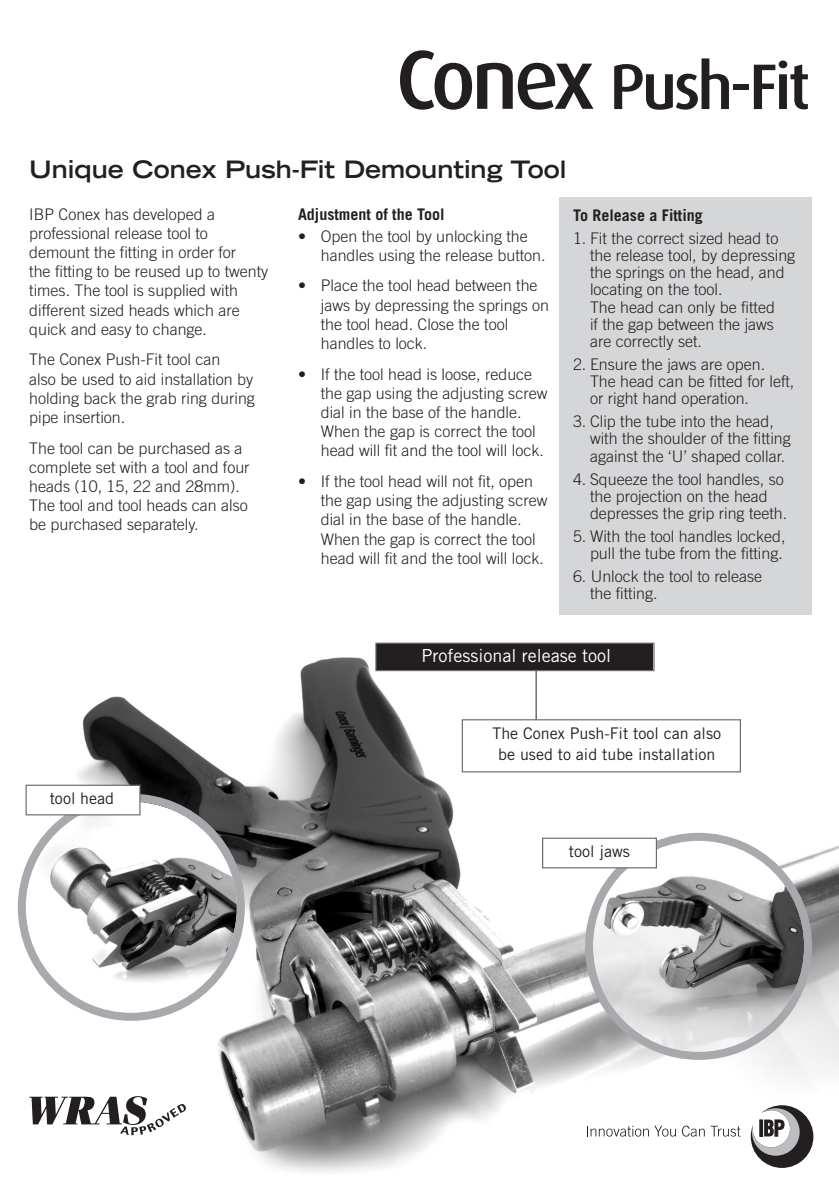
<style>
.page{position:relative;width:839px;height:1192px;background:#fff}
.page>*{position:absolute;margin:0;border:0;box-sizing:border-box;transform-origin:0 0}
.t1{font:500 64.4px "Dax";letter-spacing:-.05em;color:#231f20}
.t2{font:700 expanded 24px "Trade Gothic LH";color:#231f20}
.t3{font:18px "Trade Gothic";color:#fff}
.t4{font:300 16px/19.2px "Trade Gothic";color:#231f20}
.t5{font:16px/20.8px "Trade Gothic";color:#231f20;text-align:center}
.t6{font:700 16px "Trade Gothic";color:#231f20}
.s1{font-size:83.8px}
</style>
<div class="page">
<img style="left:25px;top:642px;width:814px;height:531px">
<div style="left:559px;top:197px;width:253px;height:418px;background:#d5d6d8"></div>
<svg style="left:585px;top:832px;width:227px;height:227px"></svg>
<svg style="left:18px;top:793px;width:227px;height:227px"></svg>
<div style="left:543px;top:838px;width:112px;height:29px;background:#fff"></div>
<div style="left:542px;top:837px;width:115px;height:31px;border:1px solid #6c6d70"></div>
<div style="left:27px;top:785px;width:112px;height:29px;background:#fff"></div>
<div style="left:26px;top:784px;width:114px;height:31px;border:1px solid #6c6d70"></div>
<hr style="left:535px;top:665px;width:1px;height:56px;background:#231f20">
<div style="left:376px;top:643px;width:277px;height:27px;background:#231f20"></div>
<div style="left:375px;top:642px;width:279px;height:29px;border:1px solid #6c6d70"></div>
<div style="left:463px;top:720px;width:276px;height:51px;background:#fff"></div>
<div style="left:461px;top:719px;width:280px;height:53px;border:1px solid #6c6d70"></div>
<svg style="left:750px;top:1104px;width:63px;height:63px"></svg>
<svg style="left:586px;top:1125px;width:90px;height:11px"></svg>
<svg style="left:682px;top:1125px;width:22px;height:11px"></svg>
<svg style="left:710px;top:1125px;width:30px;height:11px"></svg>
<svg style="left:29px;top:1095px;width:157px;height:40px"></svg>
<h1 class="t1" style="left:396px;top:51px;width:416px"><span class="s1">Conex</span> Push-Fit</h1>
<h2 class="t2" style="left:29px;top:160px;width:539px">Unique Conex Push-Fit Demounting Tool</h2>
<p class="t4" style="left:29px;top:205px;width:240px">IBP Conex has developed a professional release tool to demount the fitting in order for<br>the fitting to be reused up to twenty times. The tool is supplied with different sized heads which are quick and easy to change.</p>
<p class="t4" style="left:29px;top:351px;width:227px">The Conex Push-Fit tool can<br>also be used to aid installation by holding back the grab ring during pipe insertion.</p>
<p class="t4" style="left:29px;top:439px;width:222px">The tool can be purchased as a complete set with a tool and four heads (10, 15, 22 and 28mm).<br>The tool and tool heads can also be purchased separately.</p>
<p class="t6" style="left:298px;top:208px;width:148px">Adjustment of the Tool</p>
<p class="t4" style="left:321px;top:228px;width:226px;text-indent:-23px">• Open the tool by unlocking the handles using the release button.</p>
<p class="t4" style="left:321px;top:277px;width:230px;text-indent:-23px">• Place the tool head between the jaws by depressing the springs on the tool head. Close the tool handles to lock.</p>
<p class="t4" style="left:321px;top:365px;width:228px;text-indent:-23px">• If the tool head is loose, reduce the gap using the adjusting screw dial in the base of the handle.<br>When the gap is correct the tool head will fit and the tool will lock.</p>
<p class="t4" style="left:321px;top:473px;width:228px;text-indent:-23px">• If the tool head will not fit, open the gap using the adjusting screw dial in the base of the handle.<br>When the gap is correct the tool head will fit and the tool will lock.</p>
<p class="t6" style="left:573px;top:209px;width:131px">To Release a Fitting</p>
<p class="t4" style="left:590px;top:231px;width:207px;line-height:17.2px;text-indent:-17px">1. Fit the correct sized head to the release tool, by depressing the springs on the head, and locating on the tool.<br>The head can only be fitted<br>if the gap between the jaws are correctly set.</p>
<p class="t4" style="left:590px;top:357px;width:206px;line-height:17.2px;text-indent:-17px">2. Ensure the jaws are open.<br>The head can be fitted for left, or right hand operation.</p>
<p class="t4" style="left:590px;top:414px;width:202px;line-height:17.2px;text-indent:-17px">3. Clip the tube into the head, with the shoulder of the fitting against the ‘U’ shaped collar.</p>
<p class="t4" style="left:590px;top:471px;width:199px;line-height:17.2px;text-indent:-17px">4. Squeeze the tool handles, so the projection on the head depresses the grip ring teeth.</p>
<p class="t4" style="left:573px;top:529px;width:214px;line-height:17.2px;text-align:right">5. With the tool handles locked, pull the tube from the fitting.</p>
<p class="t4" style="left:590px;top:569px;width:174px;line-height:17.2px;text-indent:-17px">6. Unlock the tool to release the fitting.</p>
<p class="t3" style="left:421px;top:649px;width:191px">Professional release tool</p>
<p class="t5" style="left:50px;top:789px;width:66px">tool head</p>
<p class="t5" style="left:492px;top:724px;width:230px">The Conex Push-Fit tool can also be used to aid tube installation</p>
<p class="t5" style="left:569px;top:841px;width:62px">tool jaws</p>
</div>
